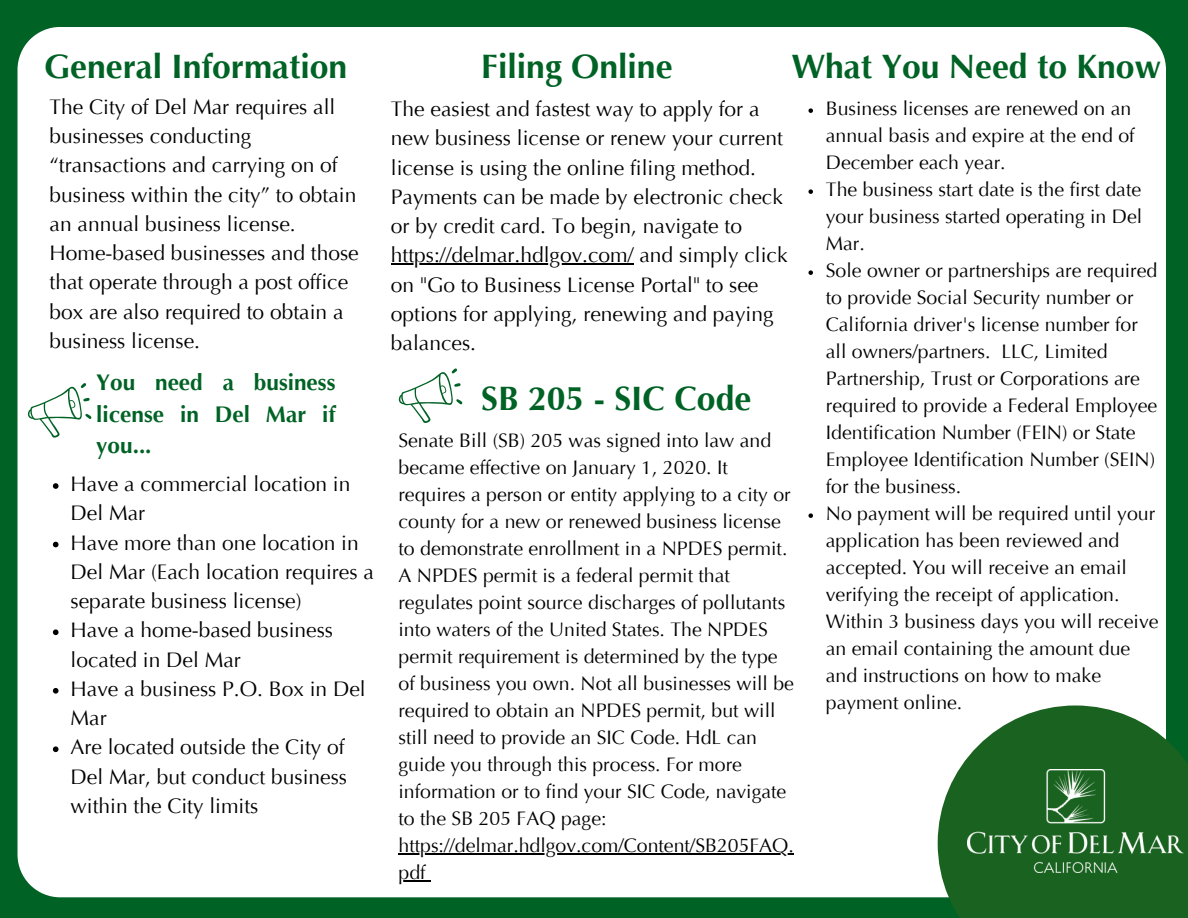
<style>
.page{position:relative;width:1188px;height:918px;background:#006225}
.page>*{position:absolute;margin:0;border:0;box-sizing:border-box;transform-origin:0 0}
.t1{font:700 33.75px "Optima LT Pro";color:#006225}
.t2{font:700 22.65px/31.5px "Optima LT Pro";color:#006225;text-align:justify}
.t3{font:21px/29.2px "Optima LT Pro";color:#000}
.t4{font:19.5px/27px "Optima LT Pro";color:#000}
</style>
<div class="page">
<div style="left:18px;top:27px;width:1148px;height:870px;background:#fff"></div>
<svg style="left:28px;top:383px;width:64px;height:55px;background:#e1ece5"></svg>
<svg style="left:399px;top:368px;width:64px;height:55px;background:#e1ece5"></svg>
<svg style="left:938px;top:705px;width:250px;height:213px;background:#407c45"></svg>
<img style="left:967px;top:769px;width:216px;height:104px">
<svg style="left:53px;top:483px;width:6px;height:6px"></svg>
<svg style="left:53px;top:542px;width:6px;height:5px"></svg>
<svg style="left:53px;top:629px;width:6px;height:6px"></svg>
<svg style="left:53px;top:688px;width:6px;height:6px"></svg>
<svg style="left:53px;top:746px;width:6px;height:6px"></svg>
<hr style="left:391px;top:264px;width:243px;height:1px;background:#000">
<hr style="left:398px;top:853px;width:396px;height:2px;background:#000">
<hr style="left:398px;top:880px;width:28px;height:2px;background:#000">
<svg style="left:808px;top:108px;width:5px;height:5px"></svg>
<svg style="left:808px;top:189px;width:5px;height:5px"></svg>
<svg style="left:808px;top:270px;width:5px;height:5px"></svg>
<svg style="left:808px;top:513px;width:5px;height:5px"></svg>
<p class="t1" style="left:44px;top:53px;width:305px">General Information</p>
<p class="t3" style="left:50px;top:94px;width:311px">The City of Del Mar requires all businesses conducting “transactions and carrying on of business within the city” to obtain an annual business license.<br>Home-based businesses and those that operate through a post office box are also required to obtain a business license.</p>
<p class="t2" style="left:96px;top:369px;width:241px">You need a business license in Del Mar if you...</p>
<p class="t3" style="left:71px;top:472px;width:281px">Have a commercial location in<br>Del Mar</p>
<p class="t3" style="left:71px;top:530px;width:305px">Have more than one location in<br>Del Mar (Each location requires a separate business license)</p>
<p class="t3" style="left:71px;top:618px;width:264px">Have a home-based business located in Del Mar</p>
<p class="t3" style="left:71px;top:676px;width:297px">Have a business P.O. Box in Del<br>Mar</p>
<p class="t3" style="left:71px;top:735px;width:278px;text-align:justify">Are located outside the City of Del Mar, but conduct business within the City limits</p>
<p class="t1" style="left:481px;top:53px;width:193px">Filing Online</p>
<p class="t1" style="left:791px;top:53px;width:371px">What You Need to Know</p>
<p class="t4" style="left:826px;top:97px;width:310px">Business licenses are renewed on an annual basis and expire at the end of<br>December each year.</p>
<p class="t4" style="left:826px;top:178px;width:318px;text-align:justify">The business start date is the first date your business started operating in Del Mar.</p>
<p class="t4" style="left:826px;top:259px;width:333px">Sole owner or partnerships are required to provide Social Security number or California driver's license number for all owners/partners. LLC, Limited Partnership, Trust or Corporations are required to provide a Federal Employee Identification Number (FEIN) or State Employee Identification Number (SEIN) for the business.</p>
<p class="t4" style="left:826px;top:502px;width:334px">No payment will be required until your application has been reviewed and accepted. You will receive an email verifying the receipt of application.<br>Within 3 business days you will receive an email containing the amount due and instructions on how to make payment online.</p>
<p class="t3" style="left:391px;top:97px;width:398px">The easiest and fastest way to apply for a new business license or renew your current license is using the online filing method.<br>Payments can be made by electronic check or by credit card. To begin, navigate to https://delmar.hdlgov.com/ and simply click on "Go to Business License Portal" to see options for applying, renewing and paying balances.</p>
<p class="t1" style="left:481px;top:385px;width:272px">SB 205 - SIC Code</p>
<p class="t4" style="left:398px;top:429px;width:397px">Senate Bill (SB) 205 was signed into law and became effective on January 1, 2020. It requires a person or entity applying to a city or county for a new or renewed business license to demonstrate enrollment in a NPDES permit.<br>A NPDES permit is a federal permit that regulates point source discharges of pollutants into waters of the United States. The NPDES permit requirement is determined by the type of business you own. Not all businesses will be required to obtain an NPDES permit, but will still need to provide an SIC Code. HdL can guide you through this process. For more information or to find your SIC Code, navigate to the SB 205 FAQ page: https://delmar.hdlgov.com/Content/SB205FAQ. pdf</p>
</div>
